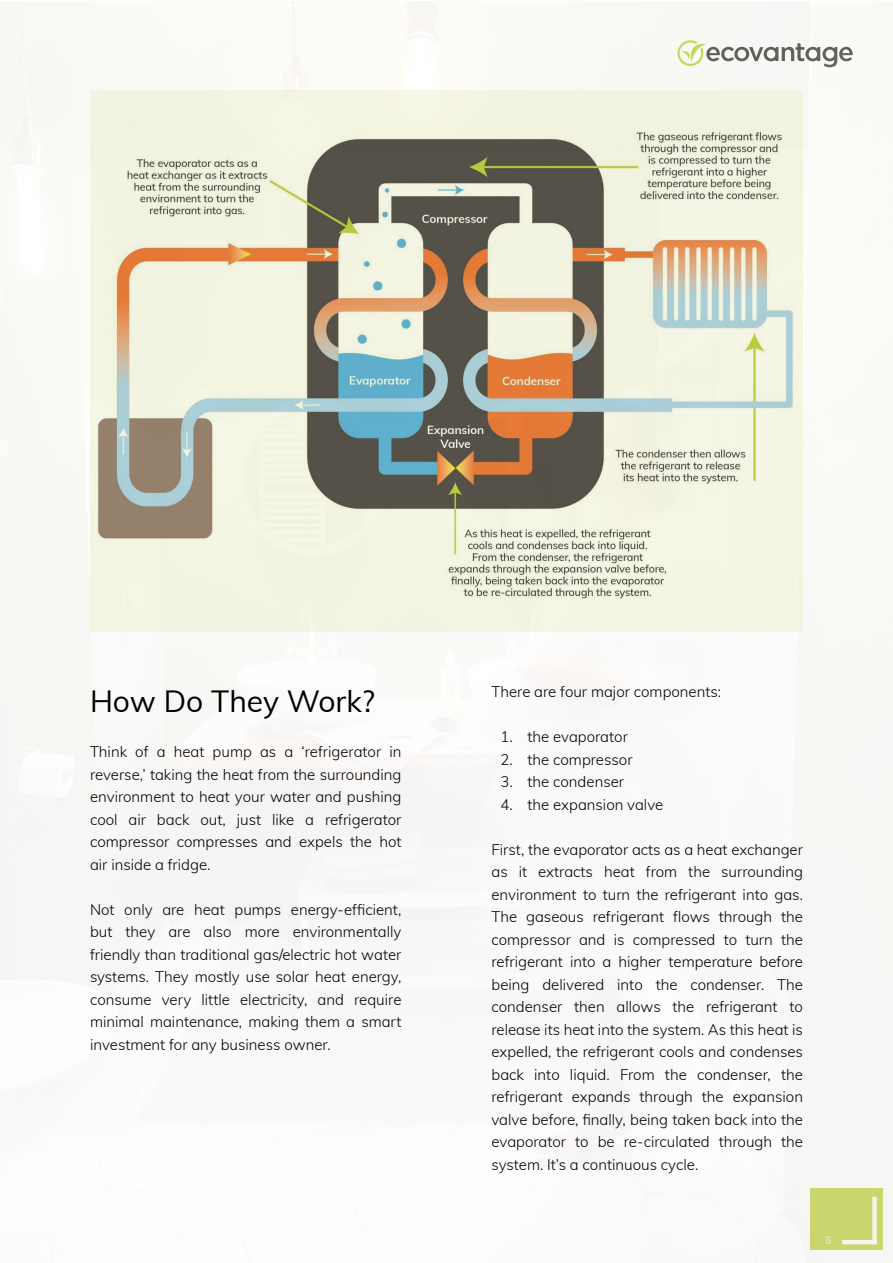
<style>
.page{position:relative;width:893px;height:1263px;background:#fff}
.page>*{position:absolute;margin:0;border:0;box-sizing:border-box;transform-origin:0 0}
.t1{font:30px "Muli";color:#000}
.t2{font:300 15px/22.5px "Muli";color:#000;text-align:justify}
.t3{font:10.5px "Muli";color:#fff}
</style>
<div class="page">
<img style="left:0;top:2px;width:893px;height:1261px">
<img style="left:57px;top:88px;width:773px;height:539px">
<div style="left:61px;top:575px;width:225px;height:57px;background:linear-gradient(to right,#f5f6eb,#f1f3de)"></div>
<div style="left:362px;top:98px;width:225px;height:39px;background:#f2f4e1"></div>
<h1 class="t1" style="left:90px;top:679px;width:286px">How Do They Work?</h1>
<p class="t2" style="left:90px;top:740px;width:313px">Think of a heat pump as a ‘refrigerator in reverse,’ taking the heat from the surrounding environment to heat your water and pushing cool air back out, just like a refrigerator compressor compresses and expels the hot air inside a fridge.</p>
<p class="t2" style="left:90px;top:897px;width:313px">Not only are heat pumps energy-efficient, but they are also more environmentally friendly than traditional gas/electric hot water systems. They mostly use solar heat energy, consume very little electricity, and require minimal maintenance, making them a smart investment for any business owner.</p>
<p class="t2" style="left:491px;top:680px;width:231px">There are four major components:</p>
<p class="t2" style="left:500px;top:725px;width:129px">1. the evaporator</p>
<p class="t2" style="left:500px;top:747px;width:134px">2. the compressor</p>
<p class="t2" style="left:500px;top:770px;width:125px">3. the condenser</p>
<p class="t2" style="left:500px;top:792px;width:164px">4. the expansion valve</p>
<p class="t2" style="left:491px;top:837px;width:313px">First, the evaporator acts as a heat exchanger as it extracts heat from the surrounding environment to turn the refrigerant into gas.<br>The gaseous refrigerant flows through the compressor and is compressed to turn the refrigerant into a higher temperature before being delivered into the condenser. The condenser then allows the refrigerant to release its heat into the system. As this heat is expelled, the refrigerant cools and condenses back into liquid. From the condenser, the refrigerant expands through the expansion valve before, finally, being taken back into the evaporator to be re-circulated through the system. It’s a continuous cycle.</p>
<p class="t3" style="left:826px;top:1233px;width:8px">6</p>
</div>
